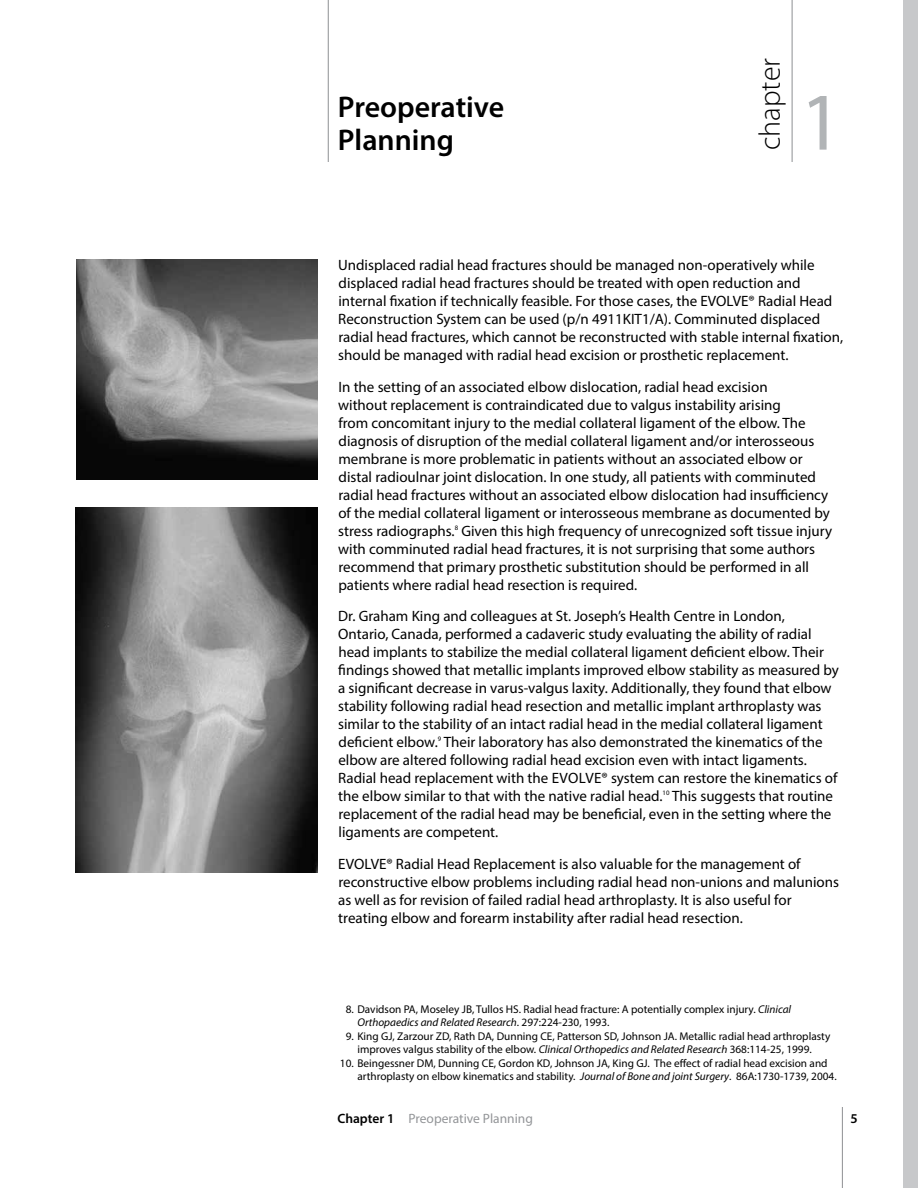
<style>
.page{position:relative;width:918px;height:1188px;background:#fff}
.page>*{position:absolute;margin:0;border:0;box-sizing:border-box;transform-origin:0 0}
.t1{font:82.5px "Myriad Pro";color:#b1b4b6}
.t2{font:600 30px/32.8px "Myriad Pro";color:#000}
.t3{font:300 30px "Myriad Pro";color:#000}
.t4{font:15px/18px "Myriad Pro";color:#000}
.t5{font:13.5px "Myriad Pro";color:#939598}
.t6{font:600 13.5px "Myriad Pro";color:#000}
.t7{font:11.25px/13.5px "Myriad Pro";color:#000}
.t8{font:6.75px "Myriad Pro";color:#000}
.s1{font-style:italic}
.s2{font-weight:600;color:#000}
</style>
<div class="page">
<hr style="left:842px;top:1107px;width:1px;height:81px;background:#939598">
<hr style="left:328px;top:0;width:1px;height:162px;background:#939598">
<hr style="left:792px;top:0;width:1px;height:162px;background:#939598">
<div style="left:903px;top:0;width:15px;height:1188px;background:#c7c8ca"></div>
<img style="left:76px;top:259px;width:242px;height:220px">
<img style="left:76px;top:508px;width:242px;height:364px">
<h2 class="t2" style="left:338px;top:90px;width:168px">Preoperative<br>Planning</h2>
<h2 class="t3" style="left:752px;top:150px;width:94px;rotate:-90deg">chapter</h2>
<h1 class="t1" style="left:800px;top:71px;width:44px">1</h1>
<p class="t4" style="left:338px;top:256px;width:507px">Undisplaced radial head fractures should be managed non-operatively while displaced radial head fractures should be treated with open reduction and internal fixation if technically feasible. For those cases, the EVOLVE® Radial Head Reconstruction System can be used (p/n 4911KIT1/A). Comminuted displaced radial head fractures, which cannot be reconstructed with stable internal fixation, should be managed with radial head excision or prosthetic replacement.</p>
<p class="t4" style="left:338px;top:378px;width:496px">In the setting of an associated elbow dislocation, radial head excision<br>without replacement is contraindicated due to valgus instability arising<br>from concomitant injury to the medial collateral ligament of the elbow. The diagnosis of disruption of the medial collateral ligament and/or interosseous membrane is more problematic in patients without an associated elbow or distal radioulnar joint dislocation. In one study, all patients with comminuted radial head fractures without an associated elbow dislocation had insufficiency of the medial collateral ligament or interosseous membrane as documented by stress radiographs. Given this high frequency of unrecognized soft tissue injury</p>
<p class="t8" style="left:455px;top:524px;width:5px">8</p>
<p class="t4" style="left:338px;top:540px;width:478px">with comminuted radial head fractures, it is not surprising that some authors recommend that primary prosthetic substitution should be performed in all patients where radial head resection is required.</p>
<p class="t4" style="left:338px;top:607px;width:502px">Dr. Graham King and colleagues at St. Joseph’s Health Centre in London,<br>Ontario, Canada, performed a cadaveric study evaluating the ability of radial head implants to stabilize the medial collateral ligament deficient elbow. Their findings showed that metallic implants improved elbow stability as measured by a significant decrease in varus-valgus laxity. Additionally, they found that elbow stability following radial head resection and metallic implant arthroplasty was similar to the stability of an intact radial head in the medial collateral ligament deficient elbow. Their laboratory has also demonstrated the kinematics of the</p>
<p class="t8" style="left:438px;top:735px;width:5px">9</p>
<p class="t4" style="left:338px;top:751px;width:501px">elbow are altered following radial head excision even with intact ligaments.<br>Radial head replacement with the EVOLVE® system can restore the kinematics of the elbow similar to that with the native radial head.</p>
<p class="t4" style="left:338px;top:787px;width:496px;text-align:justify;text-indent:334px">This suggests that routine replacement of the radial head may be beneficial, even in the setting where the ligaments are competent.</p>
<p class="t4" style="left:338px;top:855px;width:502px">EVOLVE® Radial Head Replacement is also valuable for the management of reconstructive elbow problems including radial head non-unions and malunions as well as for revision of failed radial head arthroplasty. It is also useful for treating elbow and forearm instability after radial head resection.</p>
<p class="t8" style="left:663px;top:789px;width:8px">10</p>
<p class="t7" style="left:357px;top:1002px;width:435px;text-indent:-12px">8. Davidson PA, Moseley JB, Tullos HS. Radial head fracture: A potentially complex injury. <span class="s1">Clinical<br>Orthopaedics and Related Research</span>. 297:224-230, 1993.</p>
<p class="t7" style="left:357px;top:1029px;width:474px;text-indent:-12px">9. King GJ, Zarzour ZD, Rath DA, Dunning CE, Patterson SD, Johnson JA. Metallic radial head arthroplasty improves valgus stability of the elbow. <span class="s1">Clinical Orthopedics and Related Research</span> 368:114-25, 1999.</p>
<p class="t7" style="left:357px;top:1056px;width:481px;text-indent:-18px">10. Beingessner DM, Dunning CE, Gordon KD, Johnson JA, King GJ. The effect of radial head excision and arthroplasty on elbow kinematics and stability. <span class="s1">Journal of Bone and joint Surgery</span>. 86A:1730-1739, 2004.</p>
<p class="t5" style="left:338px;top:1110px;width:197px"><span class="s2">Chapter 1</span> Preoperative Planning</p>
<p class="t6" style="left:850px;top:1109px;width:9px">5</p>
</div>
